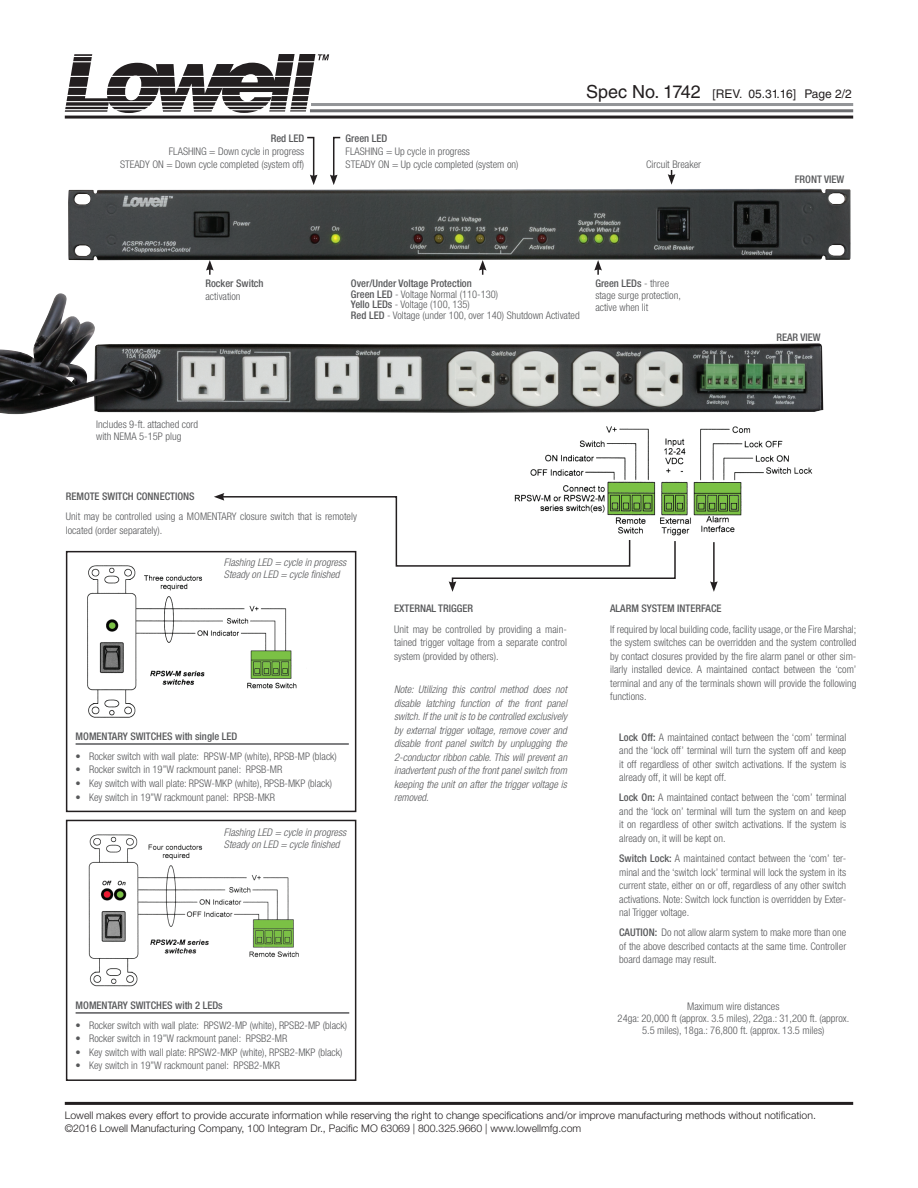
<style>
.page{position:relative;width:918px;height:1188px;background:#fff}
.page>*{position:absolute;margin:0;border:0;box-sizing:border-box;transform-origin:0 0}
.t1{font:12px "Helvetica LT Std";color:#231f20}
.t2{font:300 condensed 10.5px/13.5px "Helvetica Neue LT Std";color:#57585a;text-align:justify}
.t3{font:italic 300 condensed 10.5px/13.5px "Helvetica Neue LT Std";color:#57585a}
.t4{font:300 10.5px/12.6px "Helvetica Neue LT Std";color:#231f20}
.t5{font:500 condensed 10.5px "Helvetica Neue LT Std";color:#57585a}
.s1{font-size:18px}
.s2{font-weight:500}
</style>
<div class="page">
<img style="left:68px;top:189px;width:783px;height:71px">
<svg style="left:307px;top:136px;width:11px;height:49px"></svg>
<svg style="left:330px;top:136px;width:11px;height:49px"></svg>
<svg style="left:206px;top:260px;width:8px;height:15px"></svg>
<svg style="left:479px;top:260px;width:8px;height:15px"></svg>
<svg style="left:594px;top:260px;width:8px;height:15px"></svg>
<svg style="left:668px;top:170px;width:7px;height:15px"></svg>
<img style="left:530px;top:426px;width:283px;height:110px">
<img style="left:87px;top:565px;width:210px;height:153px">
<img style="left:88px;top:834px;width:211px;height:153px">
<div style="left:66px;top:551px;width:290px;height:261px;border:2px solid #231f20"></div>
<div style="left:66px;top:820px;width:290px;height:261px;border:2px solid #231f20"></div>
<hr style="left:76px;top:743px;width:273px;height:2px;background:#57585a">
<hr style="left:76px;top:1012px;width:273px;height:2px;background:#57585a">
<hr style="left:713px;top:542px;width:2px;height:42px;background:#231f20">
<svg style="left:710px;top:581px;width:8px;height:11px"></svg>
<svg style="left:214px;top:493px;width:462px;height:99px"></svg>
<img style="left:0;top:293px;width:823px;height:121px">
<hr style="left:65px;top:1102px;width:788px;height:3px;background:#231f20">
<hr style="left:65px;top:107px;width:43px;height:2px;background:#231f20">
<hr style="left:65px;top:110px;width:43px;height:2px;background:#231f20">
<svg style="left:66px;top:54px;width:263px;height:59px"></svg>
<hr style="left:65px;top:116px;width:788px;height:3px;background:#231f20">
<hr style="left:310px;top:109px;width:543px;height:3px;background:#6c6d70">
<hr style="left:311px;top:103px;width:542px;height:3px;background:#939598">
<p class="t5" style="left:271px;top:132px;width:35px">Red LED</p>
<p class="t2" style="left:120px;top:145px;width:186px;line-height:12.8px;text-align:right">FLASHING = Down cycle in progress<br>STEADY ON = Down cycle completed (system off)</p>
<p class="t5" style="left:205px;top:277px;width:60px">Rocker Switch</p>
<p class="t2" style="left:205px;top:289px;width:37px">activation</p>
<p class="t2" style="left:96px;top:418px;width:104px;line-height:12px">Includes 9-ft. attached cord with NEMA 5-15P plug</p>
<p class="t5" style="left:346px;top:132px;width:43px">Green LED</p>
<p class="t2" style="left:346px;top:145px;width:174px;line-height:12.8px">FLASHING = Up cycle in progress<br>STEADY ON = Up cycle completed (system on)</p>
<p class="t1" style="left:586px;top:87px;width:267px"><span class="s1">Spec No. 1742</span> [REV. 05.31.16] Page 2/2</p>
<p class="t2" style="left:646px;top:157px;width:56px">Circuit Breaker</p>
<p class="t5" style="left:795px;top:173px;width:51px">FRONT VIEW</p>
<p class="t2" style="left:351px;top:278px;width:230px;line-height:10.5px;text-align:left"><span class="s2">Over/Under Voltage Protection<br>Green LED</span> - Voltage Normal (110-130)<br><span class="s2">Yello LEDs</span> - Voltage (100, 135)<br><span class="s2">Red LED</span> - Voltage (under 100, over 140) Shutdown Activated</p>
<p class="t2" style="left:595px;top:277px;width:87px;line-height:12px;text-align:left"><span class="s2">Green LEDs</span> - three stage surge protection, active when lit</p>
<p class="t5" style="left:777px;top:331px;width:46px">REAR VIEW</p>
<p class="t5" style="left:66px;top:490px;width:130px">REMOTE SWITCH CONNECTIONS</p>
<p class="t2" style="left:66px;top:510px;width:293px">Unit may be controlled using a MOMENTARY closure switch that is remotely located (order separately).</p>
<p class="t3" style="left:224px;top:557px;width:124px;line-height:12px">Flashing LED = cycle in progress<br>Steady on LED = cycle finished</p>
<p class="t5" style="left:76px;top:730px;width:163px">MOMENTARY SWITCHES with single LED</p>
<p class="t2" style="left:76px;top:749px;width:263px">• Rocker switch with wall plate: RPSW-MP (white), RPSB-MP (black)</p>
<p class="t2" style="left:76px;top:763px;width:208px">• Rocker switch in 19”W rackmount panel: RPSB-MR</p>
<p class="t2" style="left:76px;top:776px;width:258px">• Key switch with wall plate: RPSW-MKP (white), RPSB-MKP (black)</p>
<p class="t2" style="left:76px;top:790px;width:201px">• Key switch in 19”W rackmount panel: RPSB-MKR</p>
<p class="t3" style="left:224px;top:826px;width:124px;line-height:12px">Flashing LED = cycle in progress<br>Steady on LED = cycle finished</p>
<p class="t5" style="left:394px;top:602px;width:80px">EXTERNAL TRIGGER</p>
<p class="t2" style="left:394px;top:622px;width:174px">Unit may be controlled by providing a main&shy;tained trigger voltage from a separate control system (provided by others).</p>
<p class="t3" style="left:394px;top:683px;width:174px;text-align:justify">Note: Utilizing this control method does not disable latching function of the front panel switch. If the unit is to be controlled exclusively by external trigger voltage, remove cover and disable front panel switch by unplugging the 2-conductor ribbon cable. This will prevent an inadvertent push of the front panel switch from keeping the unit on after the trigger voltage is removed.</p>
<p class="t5" style="left:76px;top:999px;width:149px">MOMENTARY SWITCHES with 2 LEDs</p>
<p class="t2" style="left:76px;top:1018px;width:273px">• Rocker switch with wall plate: RPSW2-MP (white), RPSB2-MP (black)</p>
<p class="t2" style="left:76px;top:1032px;width:213px">• Rocker switch in 19”W rackmount panel: RPSB2-MR</p>
<p class="t2" style="left:76px;top:1045px;width:268px">• Key switch with wall plate: RPSW2-MKP (white), RPSB2-MKP (black)</p>
<p class="t2" style="left:76px;top:1059px;width:206px">• Key switch in 19”W rackmount panel: RPSB2-MKR</p>
<p class="t5" style="left:610px;top:602px;width:113px">ALARM SYSTEM INTERFACE</p>
<p class="t2" style="left:610px;top:622px;width:248px">If required by local building code, facility usage, or the Fire Marshal; the system switches can be overridden and the system controlled by contact closures provided by the fire alarm panel or other sim&shy;ilarly installed device. A maintained contact between the ‘com’ terminal and any of the terminals shown will provide the following functions.</p>
<p class="t2" style="left:619px;top:730px;width:229px"><span class="s2">Lock Off:</span> A maintained contact between the ‘com’ terminal and the ‘lock off’ terminal will turn the system off and keep it off regardless of other switch activations. If the system is already off, it will be kept off.</p>
<p class="t2" style="left:619px;top:791px;width:229px"><span class="s2">Lock On:</span> A maintained contact between the ‘com’ terminal and the ‘lock on’ terminal will turn the system on and keep it on regardless of other switch activations. If the system is already on, it will be kept on.</p>
<p class="t2" style="left:619px;top:852px;width:229px"><span class="s2">Switch Lock:</span> A maintained contact between the ‘com’ ter&shy;minal and the ‘switch lock’ terminal will lock the system in its current state, either on or off, regardless of any other switch activations. Note: Switch lock function is overridden by Exter&shy;nal Trigger voltage.</p>
<p class="t2" style="left:619px;top:926px;width:229px"><span class="s2">CAUTION:</span> Do not allow alarm system to make more than one of the above described contacts at the same time. Controller board damage may result.</p>
<p class="t2" style="left:618px;top:1000px;width:233px;line-height:12px;text-align:center">Maximum wire distances<br>24ga: 20,000 ft (approx. 3.5 miles), 22ga.: 31,200 ft. (approx.<br>5.5 miles), 18ga.: 76,800 ft. (approx. 13.5 miles)</p>
<p class="t4" style="left:65px;top:1109px;width:753px">Lowell makes every effort to provide accurate information while reserving the right to change specifications and/or improve manufacturing methods without notification. ©2016 Lowell Manufacturing Company, 100 Integram Dr., Pacific MO 63069 | 800.325.9660 | www.lowellmfg.com</p>
</div>
